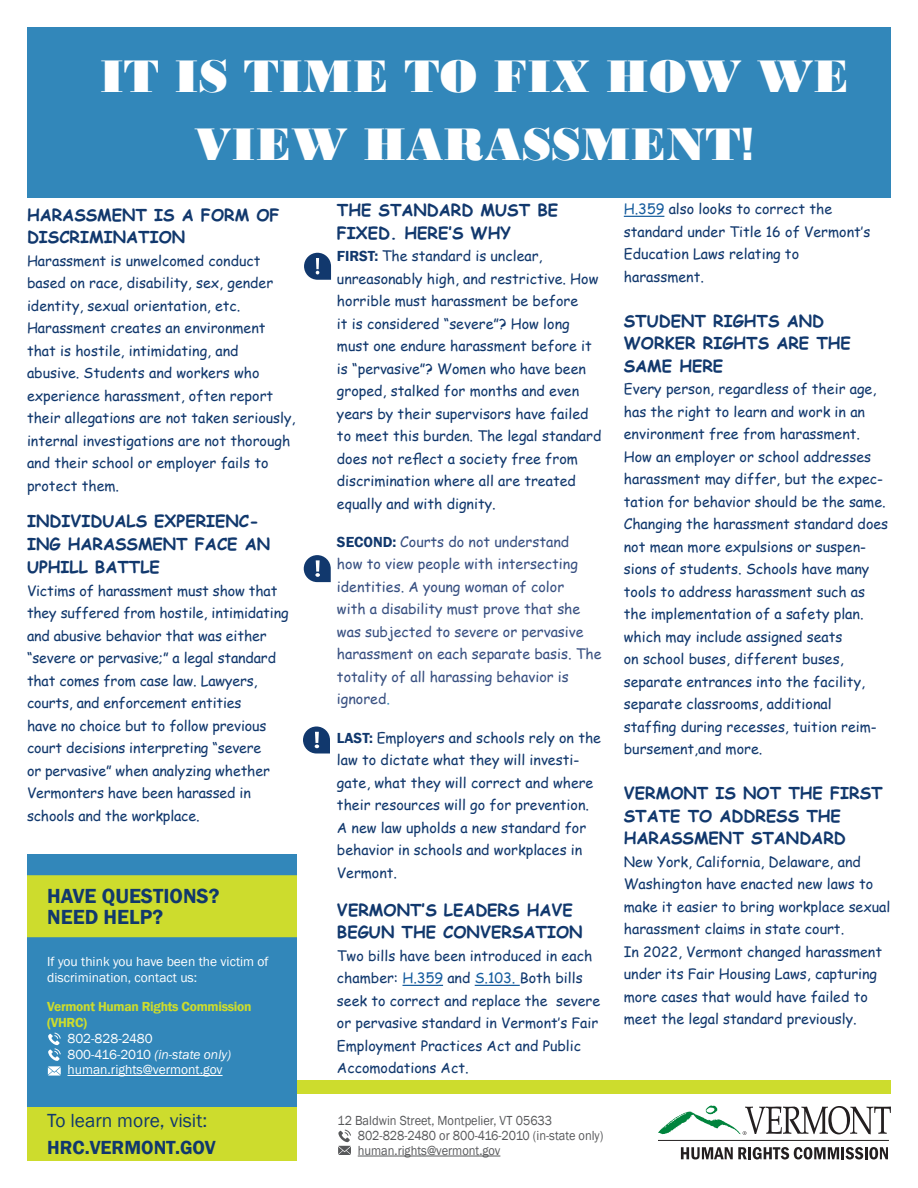
<style>
.page{position:relative;width:918px;height:1188px;background:#fff}
.page>*{position:absolute;margin:0;border:0;box-sizing:border-box;transform-origin:0 0}
.t1{font:48px "Bodoni MT Black";color:#fff}
.t2{font:600 21px/21px "Franklin Gothic";color:#11386d}
.t3{font:19.5px "Franklin Gothic";color:#11386d}
.t4{font:600 19.5px "Franklin Gothic";color:#11386d}
.t5{font:700 16.5px/22.5px "Comic Sans MS";color:#11386d}
.t6{font:14.25px/22.5px "Comic Sans MS";color:#11386d}
.t7{font:14.25px/22.5px "Comic Sans MS";color:#395182}
.t8{font:13.5px "Franklin Gothic";color:#57585a;scale:.92 1}
.t9{font:13.5px/15.8px "Franklin Gothic";color:#fff}
.t10{font:600 13.5px/15.8px "Franklin Gothic";letter-spacing:-.02em;color:#cddc2d}
.t11{font:italic 13.5px "Franklin Gothic";color:#fff}
.s1{font-family:"Franklin Gothic";font-weight:600}
.s2{font-style:normal}
.s3{font-family:"Franklin Gothic";font-weight:600;font-size:15px}
.s4{font-family:"Franklin Gothic";font-weight:600;font-size:15px;color:#11386d}
.s5{color:#3287ba}
.s6{color:#175d9e}
</style>
<div class="page">
<div style="left:27px;top:27px;width:864px;height:171px;background:#3287ba"></div>
<div style="left:27px;top:1107px;width:270px;height:54px;background:#cddc2d"></div>
<div style="left:27px;top:854px;width:270px;height:253px;background:#3287ba"></div>
<div style="left:27px;top:875px;width:270px;height:62px;background:#cddc2d"></div>
<hr style="left:68px;top:1075px;width:155px;height:1px;background:#fff">
<svg style="left:48px;top:1033px;width:13px;height:43px"></svg>
<svg style="left:658px;top:1105px;width:233px;height:30px"></svg>
<svg style="left:681px;top:1147px;width:207px;height:13px"></svg>
<hr style="left:658px;top:1140px;width:231px;height:1px;background:#231f20">
<hr style="left:402px;top:985px;width:41px;height:1px;background:#175d9e">
<hr style="left:475px;top:985px;width:45px;height:1px;background:#175d9e">
<hr style="left:624px;top:216px;width:40px;height:1px;background:#175d9e">
<svg style="left:303px;top:727px;width:27px;height:27px"></svg>
<hr style="left:358px;top:1156px;width:142px;height:1px;background:#57585a">
<svg style="left:338px;top:1130px;width:13px;height:25px"></svg>
<div style="left:297px;top:1080px;width:594px;height:14px;background:#cddc2d"></div>
<svg style="left:304px;top:555px;width:27px;height:27px"></svg>
<svg style="left:304px;top:253px;width:27px;height:27px"></svg>
<p class="t1" style="left:100px;top:48px;width:751px">IT IS TIME TO FIX HOW WE</p>
<p class="t1" style="left:195px;top:116px;width:562px">VIEW HARASSMENT<span class="s1">!</span></p>
<p class="t5" style="left:27px;top:203px;width:254px">HARASSMENT IS A FORM OF<br>DISCRIMINATION</p>
<p class="t6" style="left:27px;top:249px;width:270px">Harassment is unwelcomed conduct based on race, disability, sex, gender identity, sexual orientation, etc.<br>Harassment creates an environment that is hostile, intimidating, and<br>abusive. Students and workers who experience harassment, often report their allegations are not taken seriously, internal investigations are not thorough and their school or employer fails to protect them.</p>
<p class="t5" style="left:27px;top:509px;width:245px">INDIVIDUALS EXPERIENC-<br>ING HARASSMENT FACE AN<br>UPHILL BATTLE</p>
<p class="t6" style="left:27px;top:579px;width:263px">Victims of harassment must show that they suffered from hostile, intimidating and abusive behavior that was either “severe or pervasive;” a legal standard that comes from case law. Lawyers, courts, and enforcement entities<br>have no choice but to follow previous court decisions interpreting “severe<br>or pervasive” when analyzing whether Vermonters have been harassed in schools and the workplace.</p>
<p class="t2" style="left:47px;top:885px;width:174px">HAVE QUESTIONS?<br>NEED HELP?</p>
<p class="t9" style="left:47px;top:954px;width:223px">If you think you have been the victim of discrimination, contact us:</p>
<p class="t10" style="left:47px;top:999px;width:206px">Vermont Human Rights Commission (VHRC)</p>
<p class="t9" style="left:68px;top:1031px;width:87px">802-828-2480</p>
<p class="t11" style="left:68px;top:1046px;width:165px"><span class="s2">800-416-2010</span> (in-state only)</p>
<p class="t9" style="left:68px;top:1062px;width:157px">human.rights@vermont.gov</p>
<p class="t3" style="left:47px;top:1109px;width:162px">To learn more, visit:</p>
<p class="t4" style="left:47px;top:1136px;width:170px">HRC.VERMONT.GOV</p>
<p class="t5" style="left:337px;top:198px;width:223px">THE STANDARD MUST BE<br>FIXED. HERE’S WHY</p>
<p class="t6" style="left:337px;top:244px;width:207px"><span class="s3">FIRST:</span> The standard is unclear,</p>
<p class="t6" style="left:337px;top:267px;width:263px">unreasonably high, and restrictive. How horrible must harassment be before<br>it is considered “severe”? How long must one endure harassment before it is “pervasive”? Women who have been groped, stalked for months and even</p>
<p class="t6" style="left:337px;top:402px;width:266px">years by their supervisors have failed to meet this burden. The legal standard</p>
<p class="t6" style="left:337px;top:447px;width:243px">does not reflect a society free from discrimination where all are treated equally and with dignity.</p>
<p class="t7" style="left:337px;top:530px;width:266px"><span class="s4">SECOND:</span> Courts do not understand<br>how to view people with intersecting identities. A young woman of color<br>with a disability must prove that she was subjected to severe or pervasive harassment on each separate basis. The totality of all harassing behavior is</p>
<p class="t7" style="left:337px;top:688px;width:55px">ignored<span class="s5">.</span></p>
<p class="t6" style="left:337px;top:726px;width:266px"><span class="s3">LAST:</span> Employers and schools rely on the law to dictate what they will investi&shy;gate, what they will correct and where their resources will go for prevention.<br>A new law upholds a new standard for behavior in schools and workplaces in Vermont.</p>
<p class="t5" style="left:337px;top:898px;width:247px">VERMONT’S LEADERS HAVE<br>BEGUN THE CONVERSATION</p>
<p class="t6" style="left:337px;top:944px;width:265px">Two bills have been introduced in each chamber: <span class="s6">H.359</span> and <span class="s6">S.103.</span> Both bills seek to correct and replace the severe or pervasive standard in Vermont’s Fair Employment Practices Act and Public Accomodations Act.</p>
<p class="t8" style="left:338px;top:1112px;width:235px">12 Baldwin Street, Montpelier, VT 05633</p>
<p class="t8" style="left:358px;top:1127px;width:269px">802-828-2480 or 800-416-2010 (in-state only)</p>
<p class="t8" style="left:358px;top:1142px;width:157px">human.rights@vermont.gov</p>
<p class="t6" style="left:624px;top:198px;width:248px"><span class="s6">H.359</span> also looks to correct the standard under Title 16 of Vermont’s</p>
<p class="t6" style="left:624px;top:243px;width:177px">Education Laws relating to</p>
<p class="t6" style="left:624px;top:265px;width:82px">harassment.</p>
<p class="t5" style="left:624px;top:309px;width:229px">STUDENT RIGHTS AND<br>WORKER RIGHTS ARE THE<br>SAME HERE</p>
<p class="t6" style="left:624px;top:378px;width:263px">Every person, regardless of their age, has the right to learn and work in an environment free from harassment.<br>How an employer or school addresses harassment may differ, but the expec&shy;tation for behavior should be the same.</p>
<p class="t6" style="left:624px;top:513px;width:266px">Changing the harassment standard does not mean more expulsions or suspen&shy;sions of students. Schools have many tools to address harassment such as the implementation of a safety plan. which may include assigned seats</p>
<p class="t6" style="left:624px;top:648px;width:243px">on school buses, different buses, separate entrances into the facility, separate classrooms, additional</p>
<p class="t6" style="left:624px;top:715px;width:255px">staffing during recesses, tuition reim&shy;bursement,and more.</p>
<p class="t5" style="left:624px;top:782px;width:260px">VERMONT IS NOT THE FIRST<br>STATE TO ADDRESS THE<br>HARASSMENT STANDARD</p>
<p class="t6" style="left:624px;top:850px;width:268px">New York, California, Delaware, and Washington have enacted new laws to make it easier to bring workplace sexual harassment claims in state court.</p>
<p class="t6" style="left:624px;top:940px;width:260px">In 2022, Vermont changed harassment under its Fair Housing Laws, capturing more cases that would have failed to meet the legal standard previously.</p>
</div>
